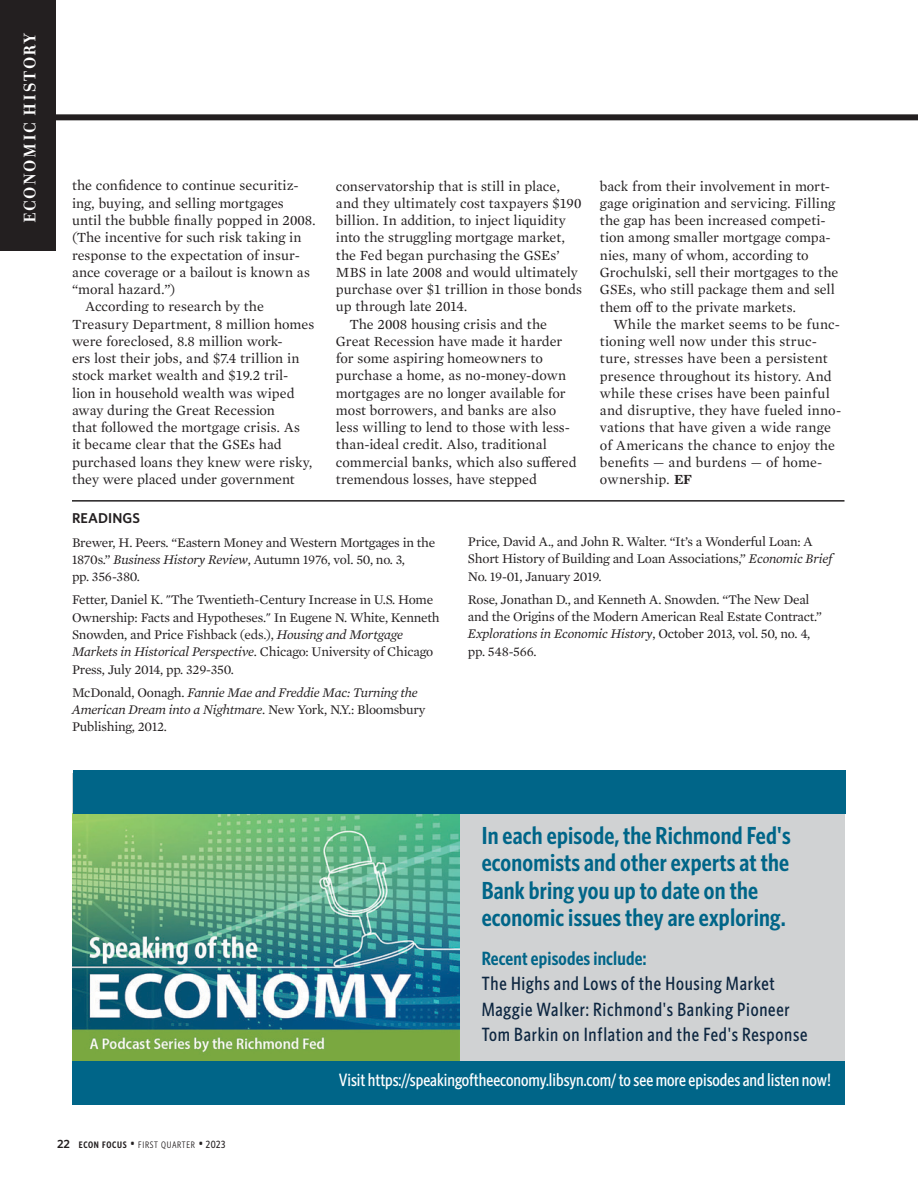
<style>
.page{position:relative;width:918px;height:1188px;background:#fff}
.page>*{position:absolute;margin:0;border:0;box-sizing:border-box;transform-origin:0 0}
.t1{font:600 24.75px/27.5px "Whitney Condensed";letter-spacing:.01em;color:#006588}
.t2{font:500 19.2px/25.5px "Whitney Condensed";letter-spacing:.04em;color:#0d2640}
.t3{font:600 19.2px "Whitney Condensed";letter-spacing:.01em;color:#006588}
.t4{font:500 18px "Whitney Condensed";color:#fff}
.t5{font:700 18px "Filosofia OT";letter-spacing:.095em;color:#fff}
.t6{font:14.25px/17.2px "Mercury Text G1";color:#231f20}
.t7{font:600 14.25px "Whitney";letter-spacing:.005em;color:#231f20}
.t8{font:13.5px/17.2px "Mercury Text G1";letter-spacing:-.015em;color:#231f20}
.t9{font:italic 13.5px/17.2px "Mercury Text G1";letter-spacing:-.015em;color:#231f20}
.t10{font:9.45px "Whitney Condensed";letter-spacing:.07em;color:#231f20}
.s1{font-weight:600}
.s2{font-style:italic}
.s3{font-style:normal}
.s4{font-family:"Whitney";font-weight:600;font-size:12px}
.s5{font-size:13.5px}
.s6{font-weight:500;font-size:10.5px}
</style>
<div class="page">
<div style="left:73px;top:773px;width:772px;height:331px;background:#d0d2d3"></div>
<div style="left:0;top:114px;width:918px;height:6px;background:#231f20"></div>
<div style="left:0;top:0;width:56px;height:250px;background:#231f20"></div>
<hr style="left:72px;top:500px;width:772px;height:2px;background:#231f20">
<img style="left:73px;top:814px;width:387px;height:248px">
<div style="left:73px;top:1062px;width:772px;height:43px;background:#006588"></div>
<div style="left:74px;top:771px;width:772px;height:43px;background:#006588"></div>
<p class="t5" style="left:20px;top:223px;width:192px;rotate:-90deg">ECONOMIC HISTORY</p>
<p class="t6" style="left:72px;top:176px;width:228px">the confidence to continue securitiz-</p>
<p class="t6" style="left:72px;top:194px;width:213px">ing, buying, and selling mortgages</p>
<p class="t6" style="left:72px;top:211px;width:245px">until the bubble finally popped in 2008.</p>
<p class="t6" style="left:72px;top:228px;width:231px">(The incentive for such risk taking in</p>
<p class="t6" style="left:72px;top:245px;width:230px">response to the expectation of insur-</p>
<p class="t6" style="left:72px;top:263px;width:239px">ance coverage or a bailout is known as</p>
<p class="t6" style="left:72px;top:280px;width:105px">“moral hazard.”)</p>
<p class="t6" style="left:85px;top:297px;width:180px">According to research by the</p>
<p class="t6" style="left:72px;top:314px;width:244px">Treasury Department, 8 million homes</p>
<p class="t6" style="left:72px;top:332px;width:212px">were foreclosed, 8.8 million work-</p>
<p class="t6" style="left:72px;top:349px;width:229px">ers lost their jobs, and $7.4 trillion in</p>
<p class="t6" style="left:72px;top:366px;width:218px">stock market wealth and $19.2 tril-</p>
<p class="t6" style="left:72px;top:383px;width:224px">lion in household wealth was wiped</p>
<p class="t6" style="left:72px;top:401px;width:205px">away during the Great Recession</p>
<p class="t6" style="left:72px;top:418px;width:229px">that followed the mortgage crisis. As</p>
<p class="t6" style="left:72px;top:435px;width:211px">it became clear that the GSEs had</p>
<p class="t6" style="left:72px;top:453px;width:242px">purchased loans they knew were risky,</p>
<p class="t6" style="left:72px;top:470px;width:224px">they were placed under government</p>
<p class="t6" style="left:336px;top:177px;width:226px">conservatorship that is still in place,</p>
<p class="t6" style="left:336px;top:194px;width:247px">and they ultimately cost taxpayers $190</p>
<p class="t6" style="left:336px;top:211px;width:231px">billion. In addition, to inject liquidity</p>
<p class="t6" style="left:336px;top:228px;width:231px">into the struggling mortgage market,</p>
<p class="t6" style="left:336px;top:246px;width:225px">the Fed began purchasing the GSEs’</p>
<p class="t6" style="left:336px;top:263px;width:243px">MBS in late 2008 and would ultimately</p>
<p class="t6" style="left:336px;top:280px;width:247px">purchase over $1 trillion in those bonds</p>
<p class="t6" style="left:336px;top:297px;width:133px">up through late 2014.</p>
<p class="t6" style="left:349px;top:315px;width:199px">The 2008 housing crisis and the</p>
<p class="t6" style="left:336px;top:332px;width:228px">Great Recession have made it harder</p>
<p class="t6" style="left:336px;top:349px;width:208px">for some aspiring homeowners to</p>
<p class="t6" style="left:336px;top:366px;width:232px">purchase a home, as no-money-down</p>
<p class="t6" style="left:336px;top:384px;width:231px">mortgages are no longer available for</p>
<p class="t6" style="left:336px;top:401px;width:222px">most borrowers, and banks are also</p>
<p class="t6" style="left:336px;top:418px;width:236px">less willing to lend to those with less-</p>
<p class="t6" style="left:336px;top:435px;width:212px">than-ideal credit. Also, traditional</p>
<p class="t6" style="left:336px;top:453px;width:242px">commercial banks, which also suffered</p>
<p class="t6" style="left:336px;top:470px;width:202px">tremendous losses, have stepped</p>
<p class="t6" style="left:600px;top:177px;width:240px">back from their involvement in mort&shy;gage origination and servicing. Filling the gap has been increased competi&shy;tion among smaller mortgage compa&shy;nies, many of whom, according to Grochulski, sell their mortgages to the GSEs, who still package them and sell them off to the private markets.</p>
<p class="t6" style="left:600px;top:315px;width:243px;text-indent:13px">While the market seems to be func&shy;tioning well now under this struc&shy;ture, stresses have been a persistent presence throughout its history. And while these crises have been painful and disruptive, they have fueled inno&shy;vations that have given a wide range of Americans the chance to enjoy the benefits — and burdens — of home&shy;ownership. <span class="s1">EF</span></p>
<p class="t7" style="left:72px;top:509px;width:70px">READINGS</p>
<p class="t8" style="left:72px;top:533px;width:365px">Brewer, H. Peers. “Eastern Money and Western Mortgages in the<br>1870s.” <span class="s2">Business History Review</span>, Autumn 1976, vol. 50, no. 3,<br>pp. 356-380.</p>
<p class="t8" style="left:72px;top:591px;width:369px">Fetter, Daniel K. "The Twentieth-Century Increase in U.S. Home Ownership: Facts and Hypotheses." In Eugene N. White, Kenneth Snowden, and Price Fishback (eds.), <span class="s2">Housing and Mortgage Markets in Historical Perspective</span>. Chicago: University of Chicago Press, July 2014, pp. 329-350.</p>
<p class="t9" style="left:72px;top:683px;width:355px"><span class="s3">McDonald, Oonagh.</span> Fannie Mae and Freddie Mac: Turning the<br>American Dream into a Nightmare<span class="s3">. New York, N.Y.: Bloomsbury<br>Publishing, 2012.</span></p>
<p class="t8" style="left:468px;top:532px;width:366px">Price, David A., and John R. Walter. “It’s a Wonderful Loan: A<br>Short History of Building and Loan Associations,” <span class="s2">Economic Brief<br></span>No. 19-01, January 2019.</p>
<p class="t8" style="left:468px;top:590px;width:356px">Rose, Jonathan D., and Kenneth A. Snowden. “The New Deal and the Origins of the Modern American Real Estate Contract.” <span class="s2">Explorations in Economic History</span>, October 2013, vol. 50, no. 4, pp. 548-566.</p>
<p class="t10" style="left:57px;top:1139px;width:170px"><span class="s4">22</span> <span class="s1">ECON FOCUS</span> <span class="s5">•</span> FIRST QUARTER <span class="s5">•</span> <span class="s6">2023</span></p>
<h1 class="t1" style="left:482px;top:821px;width:310px">In each episode, the Richmond Fed's economists and other experts at the Bank bring you up to date on the economic issues they are exploring.</h1>
<h2 class="t3" style="left:482px;top:946px;width:166px">Recent episodes include:</h2>
<h2 class="t2" style="left:482px;top:970px;width:327px">The Highs and Lows of the Housing Market<br>Maggie Walker: Richmond's Banking Pioneer<br>Tom Barkin on Inflation and the Fed's Response</h2>
<p class="t4" style="left:339px;top:1068px;width:494px">Visit https://speakingoftheeconomy.libsyn.com/ to see more episodes and listen now!</p>
</div>
